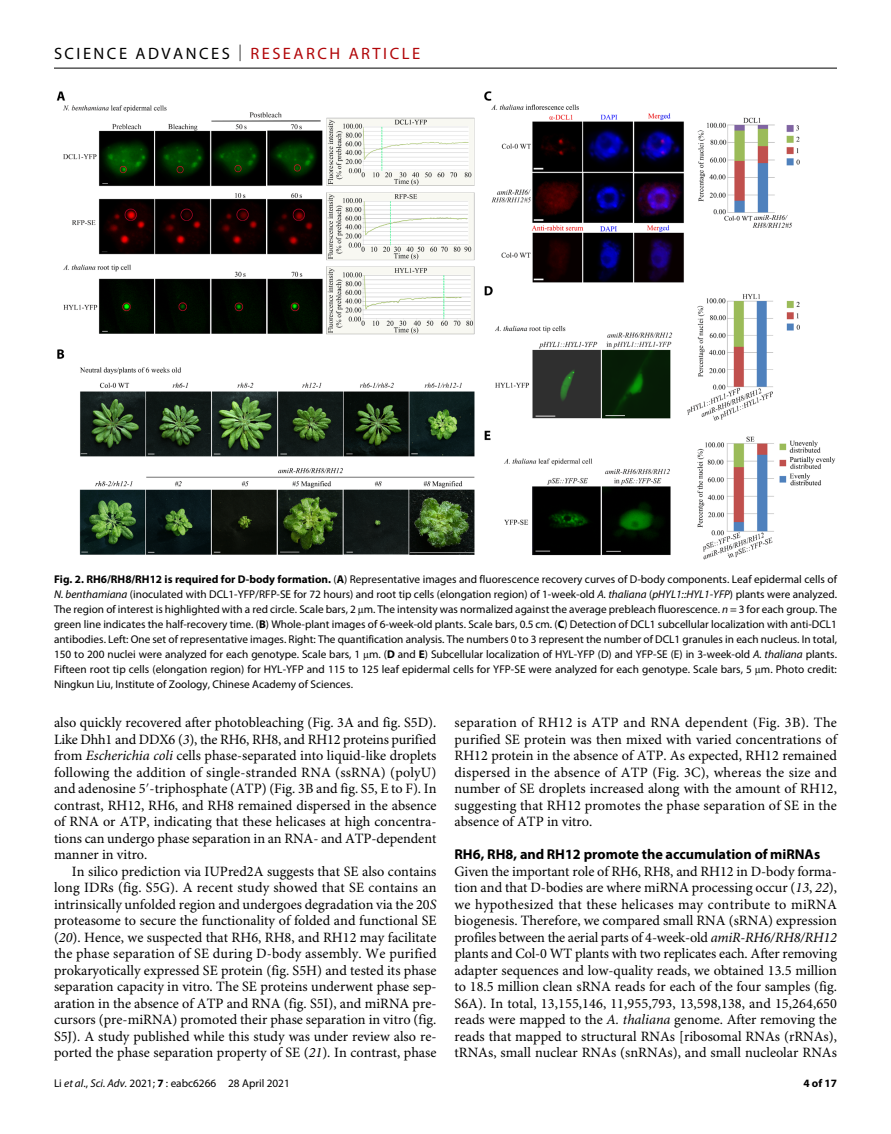
<style>
.page{position:relative;width:891px;height:1134px;background:#fff}
.page>*{position:absolute;margin:0;border:0;box-sizing:border-box;transform-origin:0 0}
.t1{font:16.5px "Myriad Pro";letter-spacing:.15em;color:#000}
.t2{font:14.25px/16.5px "Minion Pro";color:#000;text-align:justify}
.t3{font:700 14.25px "Myriad Pro";color:#000}
.t4{font:11.25px/15px "Myriad Pro";color:#000;text-align:justify}
.t5{font:700 11.25px "Myriad Pro";color:#000}
.s1{font-weight:300}
.s2{color:#b10508}
.s3{font-weight:700}
.s4{font-style:italic}
</style>
<div class="page">
<hr style="left:54px;top:68px;width:783px;height:1px;background:#000">
<img style="left:56px;top:91px;width:780px;height:469px">
<p class="t1" style="left:54px;top:40px;width:368px">SCIENCE ADVANCES <span class="s1">|</span> <span class="s2">RESEARCH ARTICLE</span></p>
<p class="t4" style="left:54px;top:572px;width:785px"><span class="s3">Fig. 2. RH6/RH8/RH12 is required for D-body formation.</span> (<span class="s3">A</span>) Representative images and fluorescence recovery curves of D-body components. Leaf epidermal cells of <span class="s4">N. benthamiana</span> (inoculated with DCL1-YFP/RFP-SE for 72 hours) and root tip cells (elongation region) of 1-week-old <span class="s4">A. thaliana</span> (<span class="s4">pHYL1::HYL1-YFP</span>) plants were analyzed.<br>The region of interest is highlighted with a red circle. Scale bars, 2 m. The intensity was normalized against the average prebleach fluorescence. <span class="s4">n</span> = 3 for each group. The green line indicates the half-recovery time. (<span class="s3">B</span>) Whole-plant images of 6-week-old plants. Scale bars, 0.5 cm. (<span class="s3">C</span>) Detection of DCL1 subcellular localization with anti-DCL1 antibodies. Left: One set of representative images. Right: The quantification analysis. The numbers 0 to 3 represent the number of DCL1 granules in each nucleus. In total, 150 to 200 nuclei were analyzed for each genotype. Scale bars, 1 m. (<span class="s3">D</span> and <span class="s3">E</span>) Subcellular localization of HYL-YFP (D) and YFP-SE (E) in 3-week-old <span class="s4">A. thaliana</span> plants.<br>Fifteen root tip cells (elongation region) for HYL-YFP and 115 to 125 leaf epidermal cells for YFP-SE were analyzed for each genotype. Scale bars, 5 m. Photo credit:<br>Ningkun Liu, Institute of Zoology, Chinese Academy of Sciences.</p>
<p class="t2" style="left:54px;top:716px;width:384px">also quickly recovered after photobleaching (Fig. 3A and fig. S5D).<br>Like Dhh1 and DDX6 (<span class="s4">3</span>), the RH6, RH8, and RH12 proteins purified from <span class="s4">Escherichia coli</span> cells phase-separated into liquid-like droplets following the addition of single-stranded RNA (ssRNA) (polyU) and adenosine 5′-triphosphate (ATP) (Fig. 3B and fig. S5, E to F). In contrast, RH12, RH6, and RH8 remained dispersed in the absence of RNA or ATP, indicating that these helicases at high concentra&shy;tions can undergo phase separation in an RNA- and ATP-dependent manner in vitro.</p>
<p class="t2" style="left:54px;top:864px;width:384px;text-indent:18px">In silico prediction via IUPred2A suggests that SE also contains long IDRs (fig. S5G). A recent study showed that SE contains an intrinsically unfolded region and undergoes degradation via the 20<span class="s4">S </span>proteasome to secure the functionality of folded and functional SE (<span class="s4">20</span>). Hence, we suspected that RH6, RH8, and RH12 may facilitate the phase separation of SE during D-body assembly. We purified prokaryotically expressed SE protein (fig. S5H) and tested its phase separation capacity in vitro. The SE proteins underwent phase sep&shy;aration in the absence of ATP and RNA (fig. S5I), and miRNA pre&shy;cursors (pre-miRNA) promoted their phase separation in vitro (fig.<br>S5J). A study published while this study was under review also re&shy;ported the phase separation property of SE (<span class="s4">21</span>). In contrast, phase</p>
<p class="t4" style="left:54px;top:1076px;width:237px">Li <span class="s4">et al</span>., <span class="s4">Sci. Adv.</span> 2021; <span class="s3">7</span> : eabc6266 28 April 2021</p>
<p class="t2" style="left:454px;top:716px;width:384px">separation of RH12 is ATP and RNA dependent (Fig. 3B). The purified SE protein was then mixed with varied concentrations of RH12 protein in the absence of ATP. As expected, RH12 remained dispersed in the absence of ATP (Fig. 3C), whereas the size and number of SE droplets increased along with the amount of RH12, suggesting that RH12 promotes the phase separation of SE in the absence of ATP in vitro.</p>
<p class="t3" style="left:454px;top:843px;width:367px">RH6, RH8, and RH12 promote the accumulation of miRNAs</p>
<p class="t2" style="left:455px;top:864px;width:384px">Given the important role of RH6, RH8, and RH12 in D-body forma&shy;tion and that D-bodies are where miRNA processing occur (<span class="s4">13</span>, <span class="s4">22</span>), we hypothesized that these helicases may contribute to miRNA biogenesis. Therefore, we compared small RNA (sRNA) expression profiles between the aerial parts of 4-week-old <span class="s4">amiR-RH6/RH8/RH12 </span>plants and Col-0 WT plants with two replicates each. After removing adapter sequences and low-quality reads, we obtained 13.5 million to 18.5 million clean sRNA reads for each of the four samples (fig.<br>S6A). In total, 13,155,146, 11,955,793, 13,598,138, and 15,264,650 reads were mapped to the <span class="s4">A. thaliana</span> genome. After removing the reads that mapped to structural RNAs [ribosomal RNAs (rRNAs), tRNAs, small nuclear RNAs (snRNAs), and small nucleolar RNAs</p>
<p class="t5" style="left:803px;top:1074px;width:35px">4 of 17</p>
</div>
